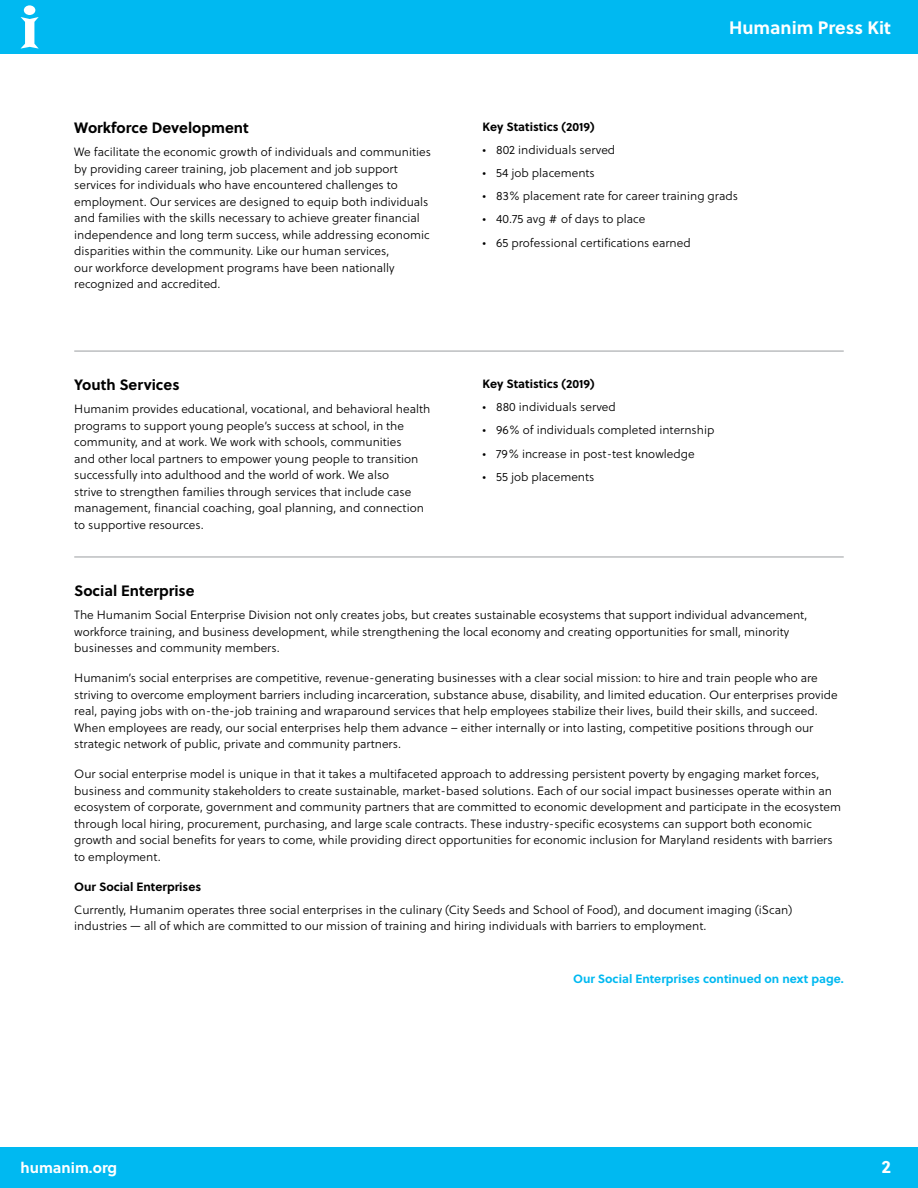
<style>
.page{position:relative;width:918px;height:1188px;background:#fff}
.page>*{position:absolute;margin:0;border:0;box-sizing:border-box;transform-origin:0 0}
.t1{font:700 18px "Soleil";color:#fff}
.t2{font:700 15px "Soleil";color:#000}
.t3{font:700 15px "Soleil";color:#fff}
.t4{font:12px/16.5px "Soleil Lt";color:#000}
.t5{font:700 12px "Soleil";color:#000}
.t6{font:700 12px "Soleil";color:#00b9f1}
</style>
<div class="page">
<div style="left:0;top:0;width:918px;height:54px;background:#00b9f1"></div>
<div style="left:0;top:1148px;width:918px;height:40px;background:#00b9f1"></div>
<div style="left:24px;top:5px;width:11px;height:10px;background:#fff;border-radius:50%"></div>
<svg style="left:21px;top:17px;width:18px;height:32px"></svg>
<hr style="left:74px;top:350px;width:770px;height:2px;background:#bcbec0">
<hr style="left:74px;top:556px;width:770px;height:2px;background:#bcbec0">
<p class="t2" style="left:74px;top:116px;width:176px">Workforce Development</p>
<p class="t4" style="left:74px;top:143px;width:358px">We facilitate the economic growth of individuals and communities by providing career training, job placement and job support services for individuals who have encountered challenges to employment. Our services are designed to equip both individuals and families with the skills necessary to achieve greater financial independence and long term success, while addressing economic disparities within the community. Like our human services,<br>our workforce development programs have been nationally recognized and accredited.</p>
<p class="t2" style="left:74px;top:373px;width:107px">Youth Services</p>
<p class="t4" style="left:74px;top:401px;width:358px">Humanim provides educational, vocational, and behavioral health programs to support young people’s success at school, in the community, and at work. We work with schools, communities<br>and other local partners to empower young people to transition successfully into adulthood and the world of work. We also<br>strive to strengthen families through services that include case management, financial coaching, goal planning, and connection to supportive resources.</p>
<h1 class="t1" style="left:729px;top:13px;width:163px">Humanim Press Kit</h1>
<p class="t5" style="left:483px;top:117px;width:114px">Key Statistics (2019)</p>
<p class="t4" style="left:483px;top:141px;width:134px">• 802 individuals served</p>
<p class="t4" style="left:483px;top:164px;width:114px">• 54 job placements</p>
<p class="t4" style="left:483px;top:188px;width:257px">• 83% placement rate for career training grads</p>
<p class="t4" style="left:483px;top:211px;width:164px">• 40.75 avg # of days to place</p>
<p class="t4" style="left:483px;top:234px;width:210px">• 65 professional certifications earned</p>
<p class="t5" style="left:483px;top:374px;width:114px">Key Statistics (2019)</p>
<p class="t4" style="left:483px;top:399px;width:135px">• 880 individuals served</p>
<p class="t4" style="left:483px;top:422px;width:233px">• 96% of individuals completed internship</p>
<p class="t4" style="left:483px;top:445px;width:214px">• 79% increase in post-test knowledge</p>
<p class="t4" style="left:483px;top:468px;width:113px">• 55 job placements</p>
<p class="t2" style="left:74px;top:579px;width:122px">Social Enterprise</p>
<p class="t4" style="left:74px;top:607px;width:735px">The Humanim Social Enterprise Division not only creates jobs, but creates sustainable ecosystems that support individual advancement, workforce training, and business development, while strengthening the local economy and creating opportunities for small, minority businesses and community members.</p>
<p class="t4" style="left:74px;top:670px;width:765px">Humanim’s social enterprises are competitive, revenue-generating businesses with a clear social mission: to hire and train people who are striving to overcome employment barriers including incarceration, substance abuse, disability, and limited education. Our enterprises provide real, paying jobs with on-the-job training and wraparound services that help employees stabilize their lives, build their skills, and succeed.<br>When employees are ready, our social enterprises help them advance – either internally or into lasting, competitive positions through our strategic network of public, private and community partners.</p>
<p class="t4" style="left:74px;top:766px;width:768px">Our social enterprise model is unique in that it takes a multifaceted approach to addressing persistent poverty by engaging market forces, business and community stakeholders to create sustainable, market-based solutions. Each of our social impact businesses operate within an ecosystem of corporate, government and community partners that are committed to economic development and participate in the ecosystem through local hiring, procurement, purchasing, and large scale contracts. These industry-specific ecosystems can support both economic growth and social benefits for years to come, while providing direct opportunities for economic inclusion for Maryland residents with barriers to employment.</p>
<p class="t5" style="left:74px;top:877px;width:128px">Our Social Enterprises</p>
<p class="t4" style="left:74px;top:901px;width:720px">Currently, Humanim operates three social enterprises in the culinary (City Seeds and School of Food), and document imaging (iScan) industries — all of which are committed to our mission of training and hiring individuals with barriers to employment.</p>
<p class="t6" style="left:573px;top:969px;width:272px">Our Social Enterprises continued on next page.</p>
<p class="t3" style="left:21px;top:1156px;width:98px">humanim.org</p>
<h1 class="t1" style="left:882px;top:1153px;width:11px">2</h1>
</div>
